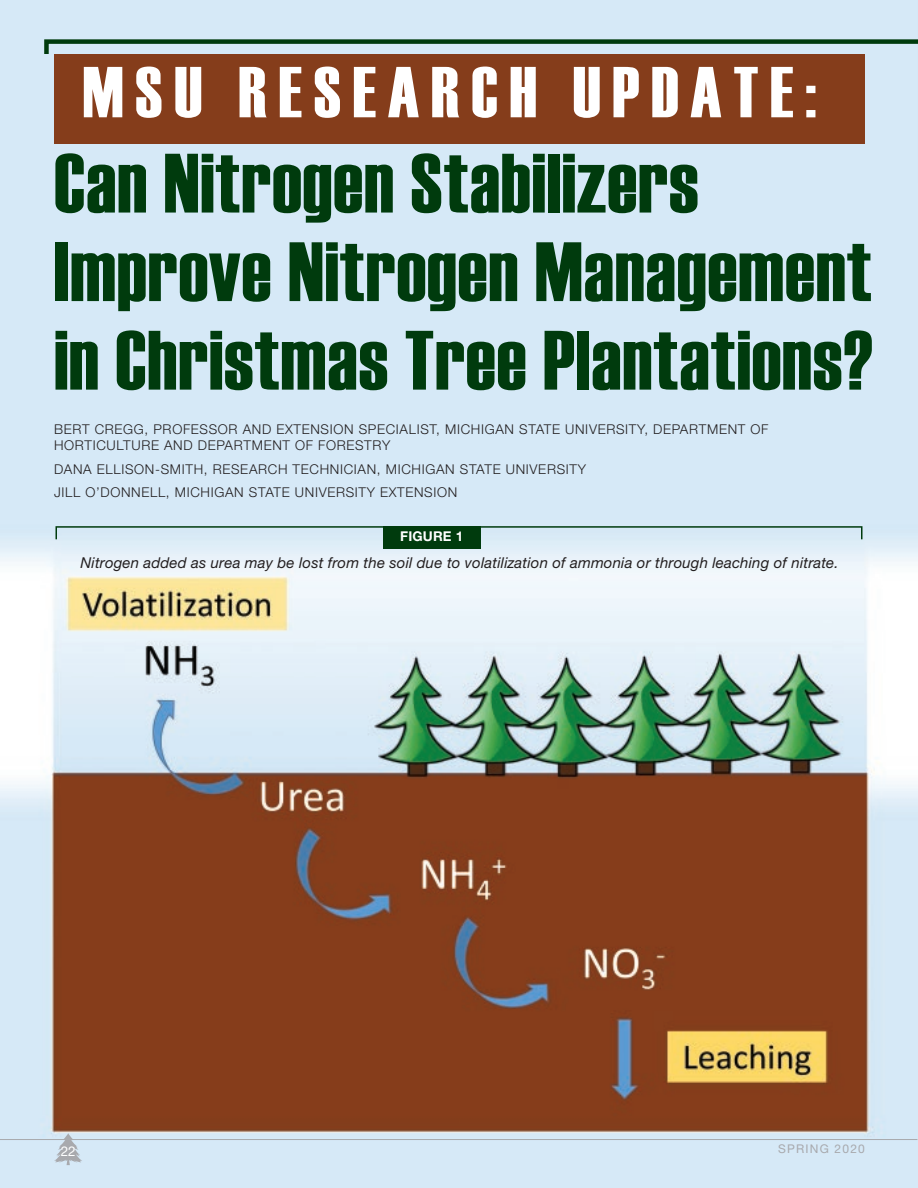
<style>
.page{position:relative;width:918px;height:1188px;background:#fff}
.page>*{position:absolute;margin:0;border:0;box-sizing:border-box;transform-origin:0 0}
.t1{font:84px/88.5px "Haettenschweiler";letter-spacing:.01em;color:#003b0d}
.t2{font:72px "Haettenschweiler";letter-spacing:.16em;color:#fff}
.t3{font:italic 15px "Helvetica Neue LT Std";letter-spacing:.01em;color:#231f20}
.t4{font:300 13.5px/16.5px "Helvetica Neue LT Std";letter-spacing:.05em;color:#231f20}
.t5{font:700 13.5px "Helvetica Neue LT Std";letter-spacing:.01em;color:#fff}
.t6{font:13.5px "Helvetica Neue LT Std";color:#fff}
.t7{font:12px "Helvetica Neue LT Std";letter-spacing:.1em;color:#a8a9ad}
</style>
<div class="page">
<img style="left:0;top:0;width:917px;height:1188px">
<hr style="left:0;top:1139px;width:917px;height:1px;background:#a8a9ad">
<svg style="left:54px;top:1133px;width:28px;height:32px"></svg>
<hr style="left:917px;top:0;width:1px;height:183px;background:#d4e8f7">
<svg style="left:44px;top:39px;width:874px;height:17px;background:#95b4b0"></svg>
<div style="left:54px;top:54px;width:811px;height:90px;background:#853d1b"></div>
<div style="left:56px;top:526px;width:806px;height:14px;border:2px solid #003b0d"></div>
<div style="left:383px;top:526px;width:98px;height:22px;background:#003b0d"></div>
<h2 class="t2" style="left:83px;top:51px;width:735px">MSU RESEARCH UPDATE:</h2>
<h1 class="t1" style="left:54px;top:135px;width:820px">Can Nitrogen Stabilizers<br>Improve Nitrogen Management in Christmas Tree Plantations?</h1>
<p class="t4" style="left:54px;top:421px;width:716px">BERT CREGG, PROFESSOR AND EXTENSION SPECIALIST, MICHIGAN STATE UNIVERSITY, DEPARTMENT OF<br>HORTICULTURE AND DEPARTMENT OF FORESTRY</p>
<p class="t4" style="left:54px;top:457px;width:533px;line-height:23.2px">DANA ELLISON-SMITH, RESEARCH TECHNICIAN, MICHIGAN STATE UNIVERSITY<br>JILL O’DONNELL, MICHIGAN STATE UNIVERSITY EXTENSION</p>
<p class="t5" style="left:400px;top:528px;width:64px">FIGURE 1</p>
<p class="t3" style="left:81px;top:554px;width:760px">Nitrogen added as urea may be lost from the soil due to volatilization of ammonia or through leaching of nitrate.</p>
<p class="t6" style="left:61px;top:1143px;width:17px">22</p>
<p class="t7" style="left:778px;top:1142px;width:88px">SPRING 2020</p>
</div>
